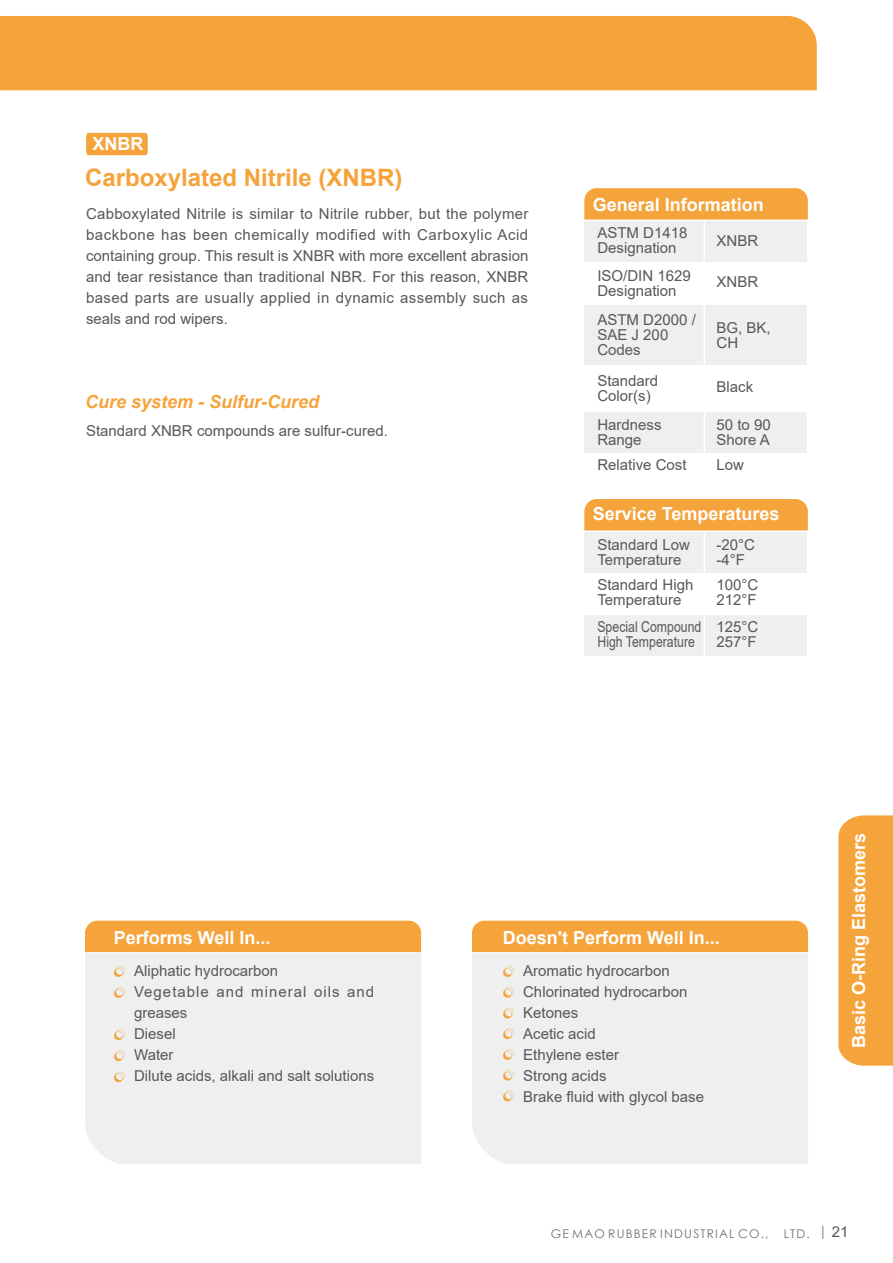
<style>
.page{position:relative;width:893px;height:1263px;background:#fff}
.page>*{position:absolute;margin:0;border:0;box-sizing:border-box;transform-origin:0 0}
.t1{font:700 24px "Arial";color:#f5a33b}
.t2{font:700 18px "Arial";color:#fff}
.t3{font:italic 700 18px "Arial";color:#f5a33b}
.t4{font:15px/21px "Arial";color:#595757}
.t5{font:15px/15px "Arial";color:#595757;scale:.82 1}
.t6{font:12px "Century Gothic";letter-spacing:.1em;color:#727171}
.s1{font-family:"Adobe Ming Std";font-weight:300;font-size:15px;color:#000}
.s2{font-family:"Arial";font-size:15px;color:#595757}
</style>
<div class="page">
<div style="left:838px;top:815px;width:55px;height:251px;background:#f5a33b"></div>
<div style="left:0;top:16px;width:817px;height:74px;background:#f5a33b"></div>
<div style="left:85px;top:921px;width:336px;height:31px;background:#f5a33b"></div>
<div style="left:85px;top:953px;width:336px;height:211px;background:#efefef"></div>
<div style="left:472px;top:921px;width:336px;height:31px;background:#f5a33b"></div>
<div style="left:472px;top:953px;width:336px;height:211px;background:#efefef"></div>
<svg style="left:114px;top:966px;width:10px;height:11px"></svg>
<svg style="left:114px;top:987px;width:10px;height:11px"></svg>
<svg style="left:503px;top:966px;width:11px;height:11px"></svg>
<svg style="left:503px;top:987px;width:11px;height:11px"></svg>
<svg style="left:503px;top:1008px;width:11px;height:11px"></svg>
<svg style="left:503px;top:1049px;width:11px;height:11px"></svg>
<svg style="left:503px;top:1028px;width:11px;height:11px"></svg>
<svg style="left:503px;top:1070px;width:11px;height:11px"></svg>
<svg style="left:503px;top:1091px;width:11px;height:11px"></svg>
<svg style="left:114px;top:1029px;width:10px;height:11px"></svg>
<svg style="left:114px;top:1050px;width:10px;height:11px"></svg>
<svg style="left:114px;top:1071px;width:10px;height:11px"></svg>
<div style="left:584px;top:532px;width:223px;height:41px;background:#efefef"></div>
<div style="left:584px;top:615px;width:223px;height:40px;background:#efefef"></div>
<div style="left:584px;top:499px;width:224px;height:31px;background:#f5a33b"></div>
<hr style="left:703px;top:532px;width:2px;height:81px;background:#fff">
<hr style="left:703px;top:615px;width:2px;height:80px;background:#fff">
<div style="left:584px;top:221px;width:223px;height:40px;background:#efefef"></div>
<div style="left:584px;top:413px;width:223px;height:40px;background:#efefef"></div>
<div style="left:584px;top:306px;width:223px;height:59px;background:#efefef"></div>
<svg style="left:584px;top:188px;width:224px;height:32px;background:#f5a540"></svg>
<hr style="left:703px;top:221px;width:2px;height:252px;background:#fff">
<svg style="left:86px;top:133px;width:62px;height:22px"></svg>
<p class="t2" style="left:92px;top:131px;width:52px">XNBR</p>
<h1 class="t1" style="left:85px;top:161px;width:319px">Carboxylated Nitrile (XNBR)</h1>
<p class="t4" style="left:86px;top:203px;width:444px;text-align:justify">Cabboxylated Nitrile is similar to Nitrile rubber, but the polymer backbone has been chemically modified with Carboxylic Acid containing group. This result is XNBR with more excellent abrasion and tear resistance than traditional NBR. For this reason, XNBR based parts are usually applied in dynamic assembly such as seals and rod wipers.</p>
<p class="t3" style="left:85px;top:389px;width:236px">Cure system - Sulfur-Cured</p>
<p class="t4" style="left:86px;top:420px;width:303px">Standard XNBR compounds are sulfur-cured.</p>
<p class="t2" style="left:593px;top:192px;width:173px">General Information</p>
<p class="t4" style="left:597px;top:225px;width:92px;line-height:15px">ASTM D1418<br>Designation</p>
<p class="t4" style="left:716px;top:230px;width:43px">XNBR</p>
<p class="t4" style="left:716px;top:271px;width:43px">XNBR</p>
<p class="t4" style="left:597px;top:268px;width:95px;line-height:15px">ISO/DIN 1629<br>Designation</p>
<p class="t4" style="left:597px;top:313px;width:100px;line-height:15px">ASTM D2000 /<br>SAE J 200<br>Codes</p>
<p class="t4" style="left:716px;top:320px;width:56px;line-height:15px">BG, BK,<br>CH</p>
<p class="t4" style="left:597px;top:373px;width:62px;line-height:15px">Standard<br>Color(s)</p>
<p class="t4" style="left:716px;top:376px;width:38px">Black</p>
<p class="t4" style="left:597px;top:417px;width:66px;line-height:15px">Hardness<br>Range</p>
<p class="t4" style="left:716px;top:417px;width:56px;line-height:15px">50 to 90<br>Shore A</p>
<p class="t4" style="left:597px;top:454px;width:91px">Relative Cost</p>
<p class="t4" style="left:716px;top:454px;width:29px">Low</p>
<p class="t2" style="left:593px;top:501px;width:188px">Service Temperatures</p>
<p class="t4" style="left:597px;top:537px;width:94px;line-height:15px">Standard Low<br>Temperature</p>
<p class="t4" style="left:597px;top:577px;width:97px;line-height:15px">Standard High<br>Temperature</p>
<p class="t5" style="left:597px;top:619px;width:128px">Special Compound<br>High Temperature</p>
<p class="t4" style="left:716px;top:537px;width:40px;line-height:15px">-20°C -4°F</p>
<p class="t4" style="left:716px;top:577px;width:43px;line-height:15px">100°C<br>212°F</p>
<p class="t4" style="left:716px;top:619px;width:43px;line-height:15px">125°C<br>257°F</p>
<p class="t2" style="left:114px;top:924px;width:158px">Performs Well In...</p>
<p class="t2" style="left:503px;top:924px;width:219px">Doesn't Perform Well In...</p>
<p class="t4" style="left:134px;top:960px;width:242px">Aliphatic hydrocarbon<br>Vegetable and mineral oils and greases<br>Diesel<br>Water<br>Dilute acids, alkali and salt solutions</p>
<p class="t4" style="left:523px;top:960px;width:182px">Aromatic hydrocarbon<br>Chlorinated hydrocarbon<br>Ketones<br>Acetic acid<br>Ethylene ester<br>Strong acids<br>Brake fluid with glycol base</p>
<p class="t2" style="left:846px;top:1048px;width:217px;rotate:-90deg">Basic O-Ring Elastomers</p>
<p class="t6" style="left:551px;top:1225px;width:219px">GE MAO RUBBER INDUSTRIAL CO.,</p>
<p class="t6" style="left:784px;top:1225px;width:66px">LTD. <span class="s1">｜</span><span class="s2">21</span></p>
</div>
